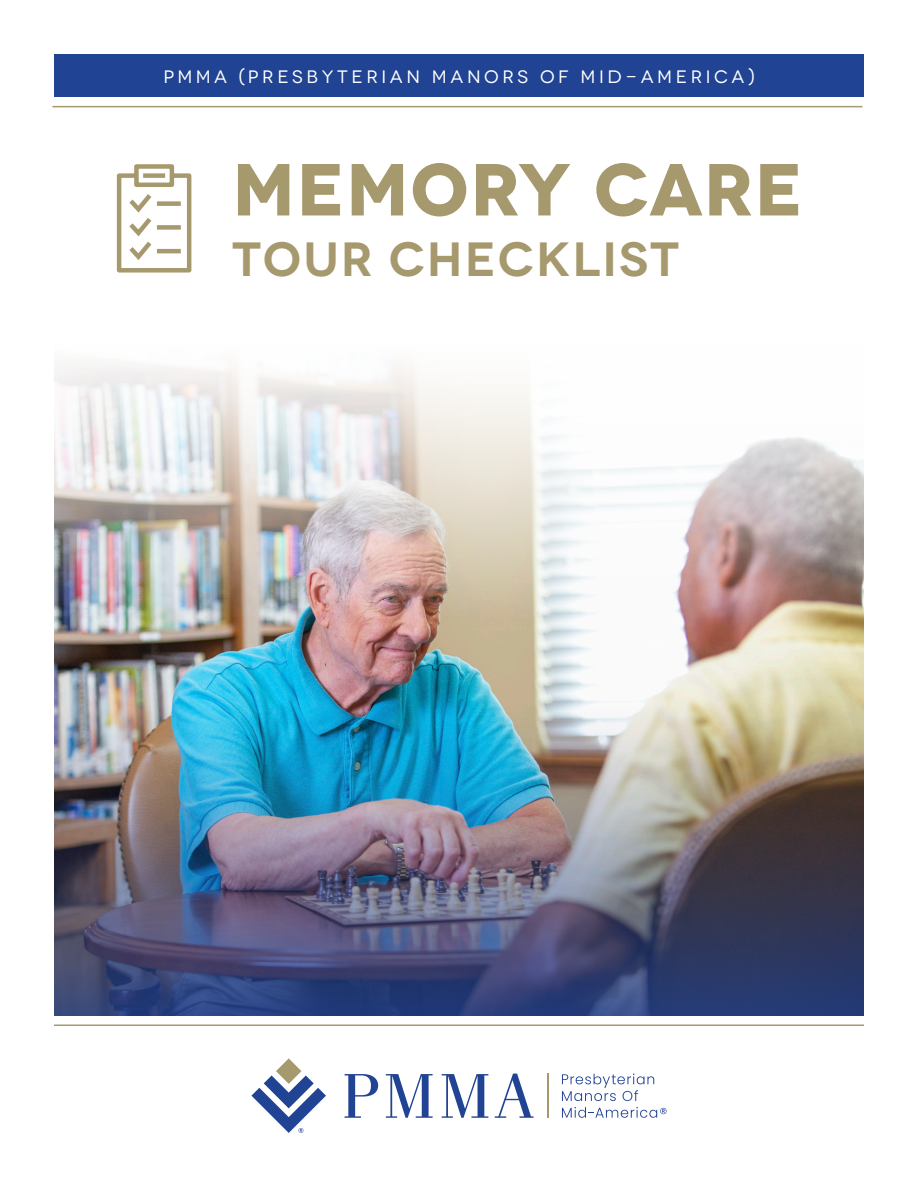
<style>
.page{position:relative;width:918px;height:1188px;background:#fff}
.page>*{position:absolute;margin:0;border:0;box-sizing:border-box;transform-origin:0 0}
.t1{font:700 73.5px "Novecentowide";letter-spacing:.015em;color:#a7996e}
.t2{font:600 48px "Novecentowide";letter-spacing:.04em;color:#a7996e}
.t3{font:18px "Novecentowide";letter-spacing:.2em;color:#fff}
</style>
<div class="page">
<img style="left:54px;top:618px;width:810px;height:85px">
<div style="left:54px;top:54px;width:810px;height:43px;background:#214393"></div>
<svg style="left:345px;top:1074px;width:33px;height:44px"></svg>
<svg style="left:386px;top:1074px;width:47px;height:44px"></svg>
<svg style="left:442px;top:1074px;width:46px;height:44px"></svg>
<svg style="left:495px;top:1074px;width:39px;height:44px"></svg>
<svg style="left:251px;top:1058px;width:75px;height:75px"></svg>
<hr style="left:547px;top:1074px;width:1px;height:44px;background:#a7996e">
<svg style="left:562px;top:1074px;width:92px;height:27px"></svg>
<svg style="left:562px;top:1107px;width:105px;height:11px"></svg>
<img style="left:54px;top:365px;width:810px;height:253px">
<svg style="left:116px;top:164px;width:76px;height:109px"></svg>
<img style="left:54px;top:703px;width:810px;height:313px">
<hr style="left:54px;top:1024px;width:810px;height:2px;background:#a7996e">
<hr style="left:52px;top:106px;width:810px;height:1px;background:#a7996e">
<p class="t3" style="left:163px;top:66px;width:593px">PMMA (PRESBYTERIAN MANORS OF MID-AMERICA)</p>
<p class="t1" style="left:232px;top:144px;width:573px">MEMORY CARE</p>
<p class="t2" style="left:232px;top:230px;width:449px">TOUR CHECKLIST</p>
</div>
